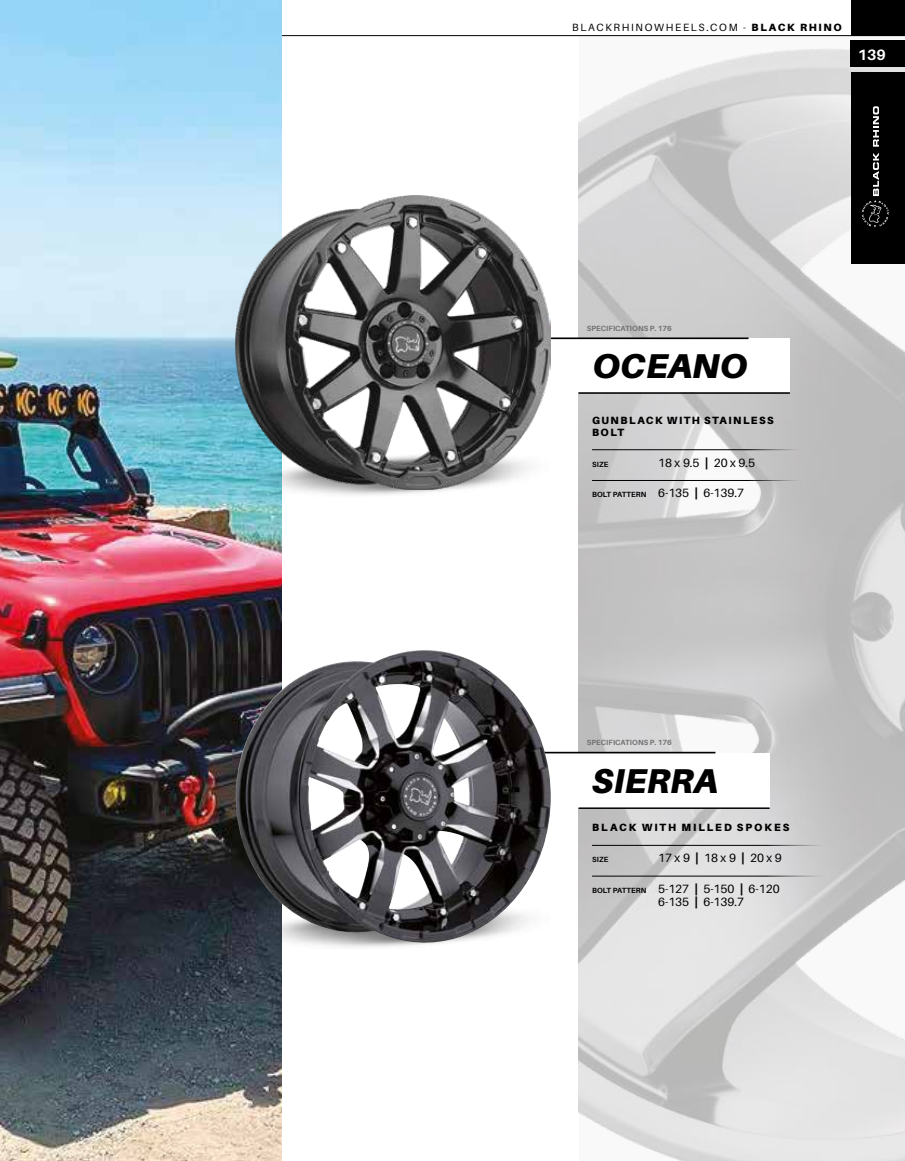
<style>
.page{position:relative;width:905px;height:1161px;background:#fff}
.page>*{position:absolute;margin:0;border:0;box-sizing:border-box;transform-origin:0 0}
.t1{font:italic 900 34.5px "Aileron";letter-spacing:.005em;color:#000}
.t2{font:700 15px "Aileron";color:#fff}
.t3{font:12px/13.5px "Aileron";color:#000}
.t4{font:10.5px "Aileron";letter-spacing:.16em;color:#000}
.t5{font:900 10.5px/12px "Aileron";letter-spacing:.145em;color:#000}
.t6{font:900 10.5px "Aileron";letter-spacing:.19em;color:#000}
.t7{font:700 7.5px "Aileron";letter-spacing:.01em;color:#706f6f}
.t8{font:700 7.5px "Aileron";letter-spacing:.01em;color:#000}
.s1{font-weight:900}
.s2{font-weight:700;font-size:7.5px}
</style>
<div class="page">
<img style="left:578px;top:48px;width:326px;height:1113px">
<hr style="left:81px;top:35px;width:823px;height:1px;background:#000">
<div style="left:573px;top:338px;width:216px;height:54px;background:#fff"></div>
<div style="left:573px;top:753px;width:196px;height:54px;background:#fff"></div>
<img style="left:0;top:0;width:281px;height:1161px">
<hr style="left:519px;top:337px;width:229px;height:2px;background:#000">
<hr style="left:519px;top:752px;width:196px;height:1px;background:#000">
<img style="left:239px;top:184px;width:313px;height:328px">
<img style="left:239px;top:636px;width:159px;height:328px">
<hr style="left:578px;top:807px;width:191px;height:2px;background:#000">
<hr style="left:578px;top:392px;width:211px;height:2px;background:#000">
<hr style="left:592px;top:449px;width:215px;height:1px;background:#000">
<hr style="left:592px;top:480px;width:215px;height:1px;background:#000">
<hr style="left:592px;top:845px;width:240px;height:1px;background:#000">
<hr style="left:592px;top:876px;width:240px;height:1px;background:#000">
<div style="left:850px;top:0;width:54px;height:36px;background:#000"></div>
<div style="left:850px;top:40px;width:54px;height:28px;background:#000"></div>
<div style="left:850px;top:72px;width:54px;height:192px;background:#000"></div>
<svg style="left:861px;top:153px;width:27px;height:74px"></svg>
<svg style="left:872px;top:106px;width:7px;height:41px"></svg>
<img style="left:236px;top:196px;width:315px;height:293px">
<img style="left:236px;top:650px;width:316px;height:296px">
<p class="t4" style="left:572px;top:21px;width:271px">BLACKRHINOWHEELS.COM - <span class="s1">BLACK RHINO</span></p>
<p class="t2" style="left:857px;top:46px;width:30px">139</p>
<p class="t7" style="left:586px;top:325px;width:87px">SPECIFICATIONS P. 176</p>
<h1 class="t1" style="left:592px;top:346px;width:157px">OCEANO</h1>
<p class="t5" style="left:592px;top:414px;width:183px">GUNBLACK WITH STAINLESS<br>BOLT</p>
<p class="t8" style="left:592px;top:460px;width:18px">SIZE</p>
<p class="t3" style="left:658px;top:456px;width:99px">18 x 9.5 <span class="s1">|</span> 20 x 9.5</p>
<p class="t3" style="left:592px;top:487px;width:153px"><span class="s2">BOLT PATTERN</span> 6-135 <span class="s1">|</span> 6-139.7</p>
<p class="t7" style="left:586px;top:738px;width:87px">SPECIFICATIONS P. 176</p>
<h1 class="t1" style="left:592px;top:761px;width:127px">SIERRA</h1>
<p class="t6" style="left:592px;top:822px;width:199px">BLACK WITH MILLED SPOKES</p>
<p class="t8" style="left:592px;top:855px;width:18px">SIZE</p>
<p class="t3" style="left:658px;top:851px;width:125px">17 x 9 <span class="s1">|</span> 18 x 9 <span class="s1">|</span> 20 x 9</p>
<p class="t3" style="left:658px;top:882px;width:123px;text-indent:-66px"><span class="s2">BOLT PATTERN</span> 5-127 <span class="s1">|</span> 5-150 <span class="s1">|</span> 6-120<br>6-135 <span class="s1">|</span> 6-139.7</p>
</div>
